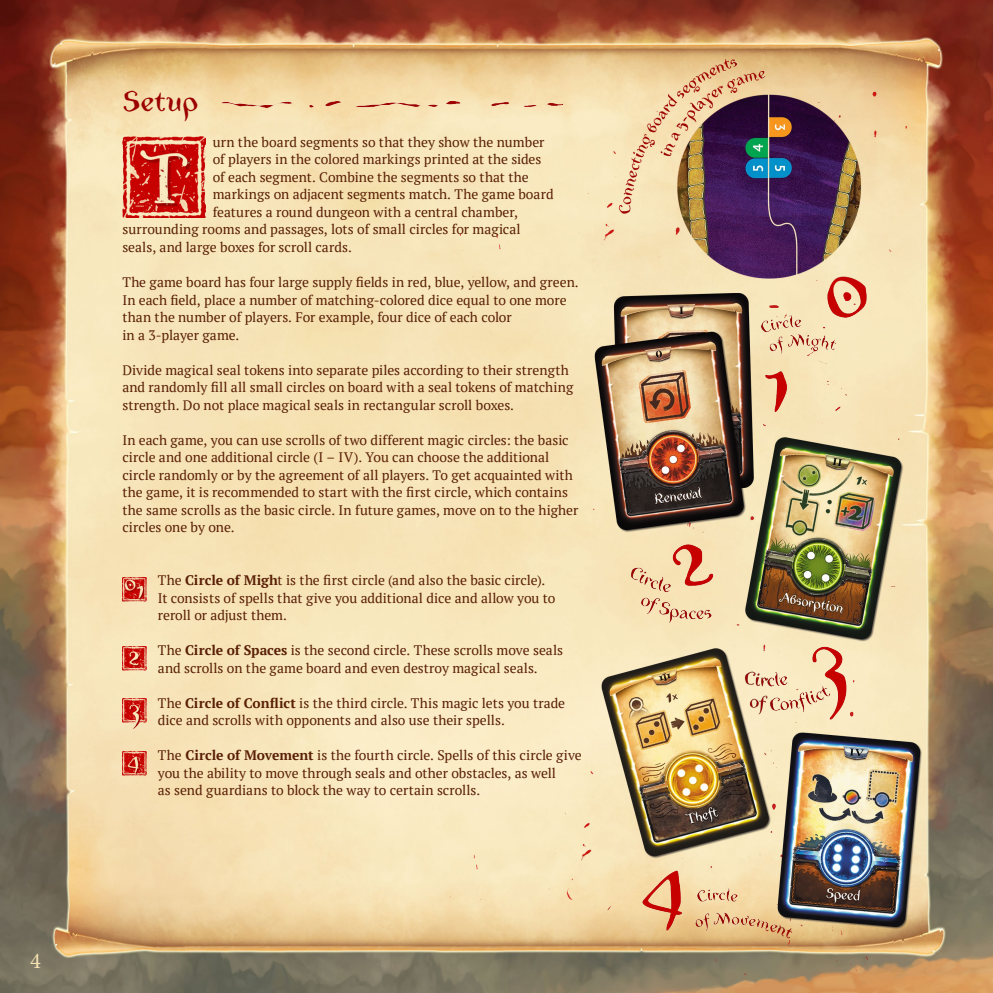
<style>
.page{position:relative;width:993px;height:993px;background:#fff}
.page>*{position:absolute;margin:0;border:0;box-sizing:border-box;transform-origin:0 0}
.t1{font:27.5px "Zwoelf";letter-spacing:.01em;color:#9b0100}
.t2{font:22.5px "Minion Pro";color:#f7e4b5}
.t3{font:13.75px/17.5px "PT Serif";color:#591f06}
.s1{font-weight:700}
</style>
<div class="page">
<img style="left:0;top:0;width:992px;height:992px">
<img style="left:122px;top:136px;width:83px;height:82px">
<img style="left:122px;top:577px;width:24px;height:30px">
<img style="left:122px;top:646px;width:24px;height:30px">
<img style="left:122px;top:698px;width:24px;height:30px">
<img style="left:122px;top:750px;width:24px;height:30px">
<img style="left:446px;top:59px;width:476px;height:915px">
<img style="left:221px;top:101px;width:341px;height:6px">
<h2 class="t2" style="left:30px;top:945px;width:12px">4</h2>
<h1 class="t1" style="left:122px;top:83px;width:78px">Setup</h1>
<p class="t3" style="left:212px;top:133px;width:333px">urn the board segments so that they show the number</p>
<p class="t3" style="left:212px;top:150px;width:330px">of players in the colored markings printed at the sides</p>
<p class="t3" style="left:212px;top:168px;width:317px">of each segment. Combine the segments so that the</p>
<p class="t3" style="left:212px;top:185px;width:342px">markings on adjacent segments match. The game board</p>
<p class="t3" style="left:212px;top:203px;width:307px">features a round dungeon with a central chamber,</p>
<p class="t3" style="left:122px;top:220px;width:400px">surrounding rooms and passages, lots of small circles for magical</p>
<p class="t3" style="left:122px;top:238px;width:231px">seals, and large boxes for scroll cards.</p>
<p class="t3" style="left:122px;top:273px;width:458px">The game board has four large supply fields in red, blue, yellow, and green.<br>In each field, place a number of matching-colored dice equal to one more than the number of players. For example, four dice of each color<br>in a 3-player game.</p>
<p class="t3" style="left:122px;top:360px;width:452px">Divide magical seal tokens into separate piles according to their strength and randomly fill all small circles on board with a seal tokens of matching strength. Do not place magical seals in rectangular scroll boxes.</p>
<p class="t3" style="left:122px;top:430px;width:457px">In each game, you can use scrolls of two different magic circles: the basic circle and one additional circle (I – IV). You can choose the additional circle randomly or by the agreement of all players. To get acquainted with the game, it is recommended to start with the first circle, which contains the same scrolls as the basic circle. In future games, move on to the higher circles one by one.</p>
<p class="t3" style="left:158px;top:571px;width:399px">The <span class="s1">Circle of Migh</span>t is the first circle (and also the basic circle).<br>It consists of spells that give you additional dice and allow you to reroll or adjust them.</p>
<p class="t3" style="left:158px;top:641px;width:406px">The <span class="s1">Circle of Spaces</span> is the second circle. These scrolls move seals and scrolls on the game board and even destroy magical seals.</p>
<p class="t3" style="left:158px;top:694px;width:408px">The <span class="s1">Circle of Conflict</span> is the third circle. This magic lets you trade dice and scrolls with opponents and also use their spells.</p>
<p class="t3" style="left:158px;top:746px;width:425px">The <span class="s1">Circle of Movement</span> is the fourth circle. Spells of this circle give you the ability to move through seals and other obstacles, as well<br>as send guardians to block the way to certain scrolls.</p>
</div>
